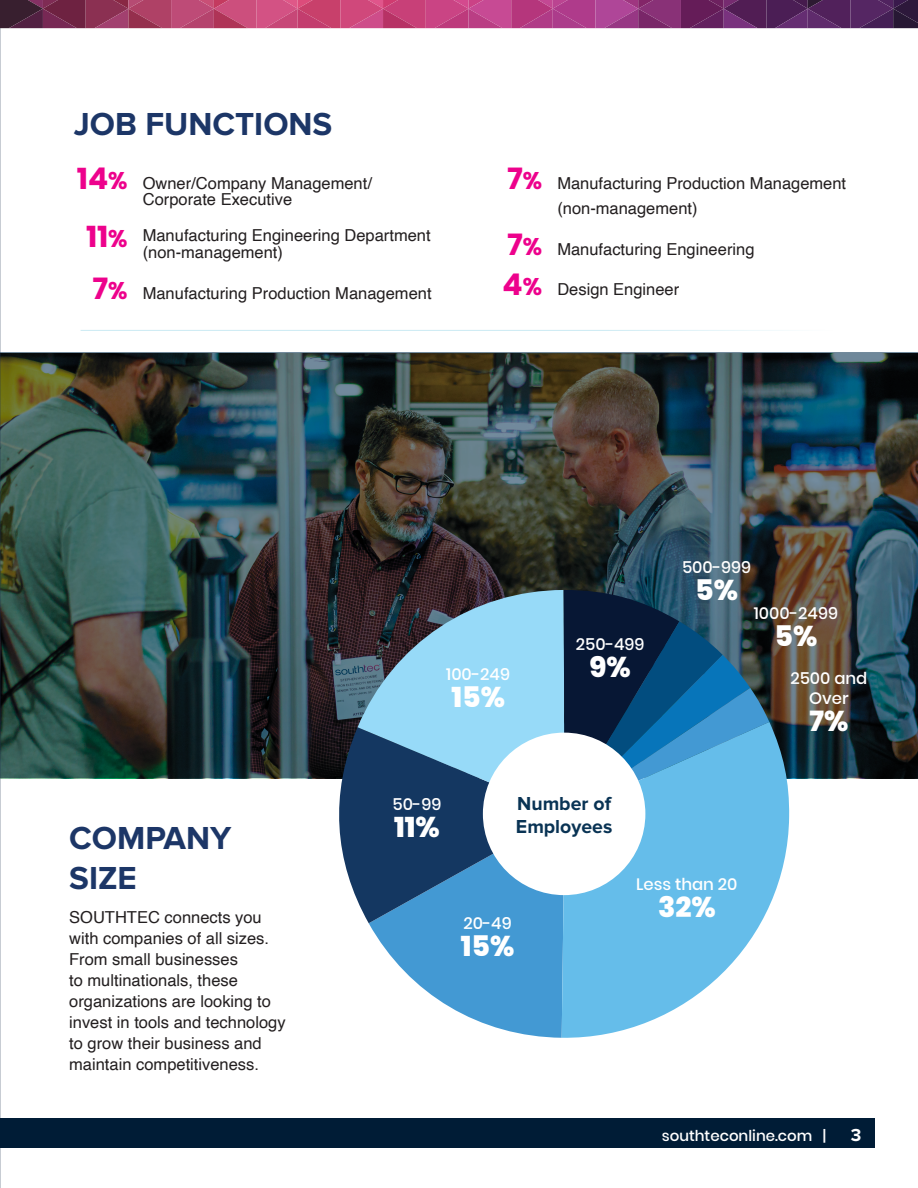
<style>
.page{position:relative;width:918px;height:1188px;background:#fff}
.page>*{position:absolute;margin:0;border:0;box-sizing:border-box;transform-origin:0 0}
.t1{font:700 33px/39.6px "Proxima Nova";color:#1c3667}
.t2{font:800 28.5px "Poppins";color:#fff}
.t3{font:700 19.5px/23.4px "Proxima Nova";color:#093354}
.t4{font:700 18px "Proxima Nova";color:#fff}
.t5{font:16.5px/21px "Helvetica";color:#231f20}
.t6{font:500 16.5px/19.8px "Poppins";color:#fff;text-align:center}
.t7{font:16.5px "Helvetica";color:#fff}
.t8{font:500 15px "Poppins";color:#fff}
.s1{font-family:"Poppins";font-weight:700;font-size:30px;color:#ed028c}
.s2{font-family:"Poppins";font-weight:700;font-size:24px;color:#ed028c}
</style>
<div class="page">
<img style="left:1px;top:352px;width:917px;height:425px">
<img style="left:0;top:0;width:1px;height:1188px">
<div style="left:0;top:1118px;width:875px;height:30px;background:#001c36"></div>
<hr style="left:81px;top:330px;width:756px;height:1px;background:#cbeaf3">
<svg style="left:330px;top:590px;width:439px;height:448px;background:#5683a3"></svg>
<svg style="left:562px;top:722px;width:228px;height:316px;fill:#65bdea"></svg>
<div style="left:483px;top:733px;width:162px;height:162px;background:#fff;border-radius:50%"></div>
<svg style="left:0;top:0;width:918px;height:28px;background:#95376c"></svg>
<h1 class="t1" style="left:74px;top:105px;width:260px">JOB FUNCTIONS</h1>
<p class="t5" style="left:143px;top:175px;width:231px;line-height:16.8px;text-indent:-66px"><span class="s1">14</span><span class="s2">%</span> Owner/Company Management/<br>Corporate Executive</p>
<p class="t5" style="left:143px;top:228px;width:289px;line-height:16.8px;text-indent:-56px"><span class="s1">11</span><span class="s2">%</span> Manufacturing Engineering Department (non-management)</p>
<p class="t5" style="left:93px;top:283px;width:340px"><span class="s1">7</span><span class="s2">%</span> Manufacturing Production Management</p>
<p class="t5" style="left:557px;top:171px;width:290px;line-height:25.5px;text-indent:-50px"><span class="s1">7</span><span class="s2">%</span> Manufacturing Production Management (non-management)</p>
<p class="t5" style="left:507px;top:239px;width:249px"><span class="s1">7</span><span class="s2">%</span> Manufacturing Engineering</p>
<p class="t5" style="left:503px;top:279px;width:178px"><span class="s1">4</span><span class="s2">%</span> Design Engineer</p>
<p class="t6" style="left:446px;top:665px;width:65px">100-249</p>
<h2 class="t2" style="left:451px;top:681px;width:55px">15%</h2>
<p class="t6" style="left:576px;top:634px;width:70px">250-499</p>
<h2 class="t2" style="left:590px;top:650px;width:43px">9%</h2>
<p class="t6" style="left:682px;top:557px;width:71px">500-999</p>
<h2 class="t2" style="left:695px;top:573px;width:44px">5%</h2>
<p class="t6" style="left:754px;top:604px;width:86px">1000-2499</p>
<h2 class="t2" style="left:775px;top:620px;width:44px">5%</h2>
<p class="t6" style="left:790px;top:668px;width:79px">2500 and<br>Over</p>
<h2 class="t2" style="left:810px;top:704px;width:40px">7%</h2>
<h1 class="t1" style="left:69px;top:819px;width:164px">COMPANY<br>SIZE</h1>
<p class="t5" style="left:69px;top:907px;width:218px">SOUTHTEC connects you with companies of all sizes.<br>From small businesses<br>to multinationals, these organizations are looking to invest in tools and technology to grow their business and maintain competitiveness.</p>
<p class="t6" style="left:392px;top:794px;width:50px">50-99</p>
<h2 class="t2" style="left:394px;top:810px;width:47px">11%</h2>
<p class="t7" style="left:352px;top:808px;width:90px">1,000-2,400</p>
<p class="t3" style="left:516px;top:792px;width:98px">Number of<br>Employees</p>
<p class="t6" style="left:463px;top:914px;width:50px">20-49</p>
<h2 class="t2" style="left:461px;top:930px;width:55px">15%</h2>
<p class="t6" style="left:636px;top:874px;width:103px">Less than 20</p>
<h2 class="t2" style="left:658px;top:890px;width:59px">32%</h2>
<p class="t8" style="left:662px;top:1127px;width:166px">southteconline.com |</p>
<p class="t4" style="left:851px;top:1124px;width:12px">3</p>
</div>
